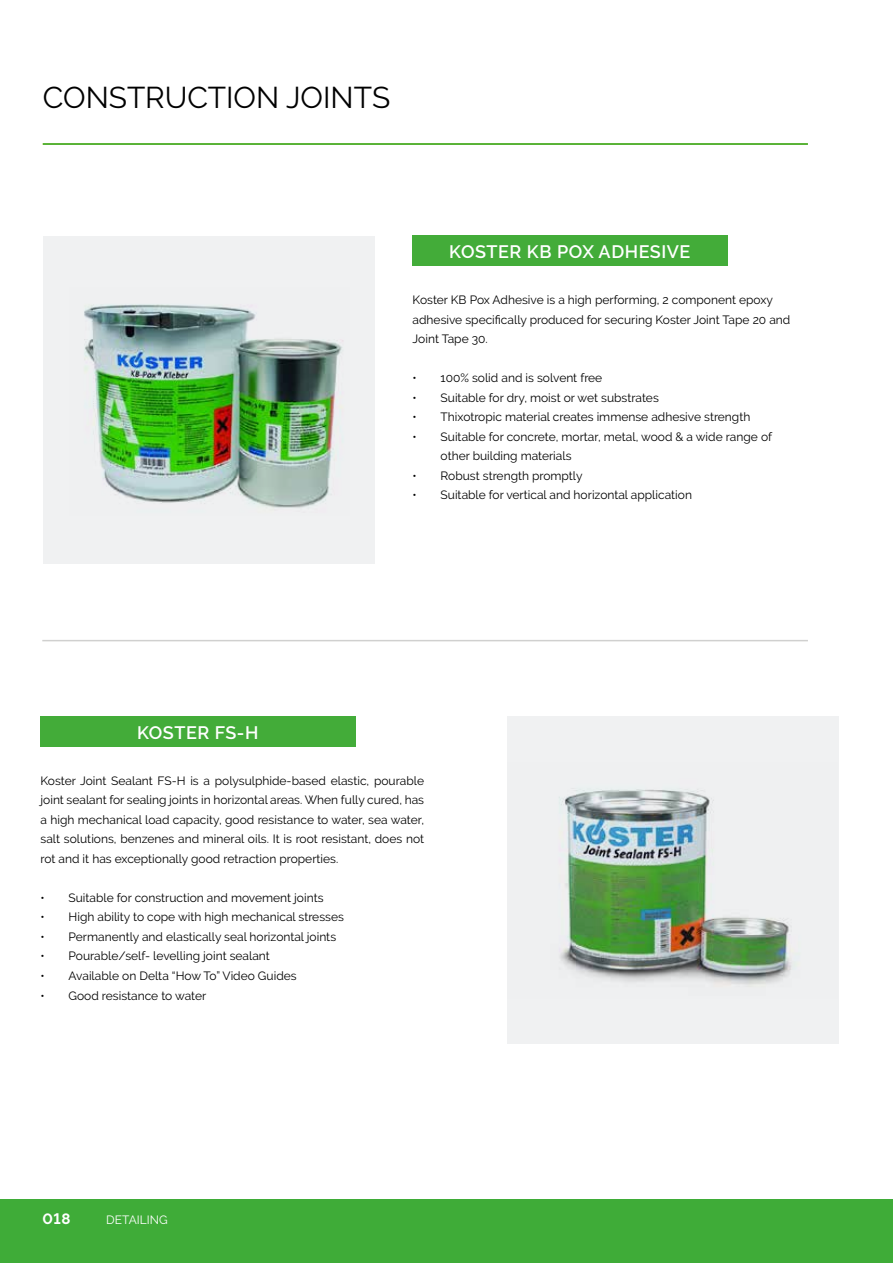
<style>
.page{position:relative;width:893px;height:1263px;background:#fff}
.page>*{position:absolute;margin:0;border:0;box-sizing:border-box;transform-origin:0 0}
.t1{font:30px "Raleway";color:#000}
.t2{font:600 18px "Raleway";letter-spacing:.03em;color:#fff}
.t3{font:700 15px "Raleway";color:#fff}
.t4{font:12px/19.5px "Raleway";color:#000}
.t5{font:12px "Raleway";color:#fff}
</style>
<div class="page">
<div style="left:0;top:1199px;width:893px;height:64px;background:#3fac38"></div>
<hr style="left:43px;top:143px;width:765px;height:2px;background:#40a537">
<div style="left:43px;top:236px;width:332px;height:328px;background:#f0f1f2"></div>
<hr style="left:42px;top:640px;width:766px;height:1px;background:#d0d0cf">
<div style="left:412px;top:235px;width:316px;height:31px;background:#43ac39"></div>
<div style="left:40px;top:716px;width:315px;height:31px;background:#43ac39"></div>
<div style="left:507px;top:716px;width:332px;height:328px;background:#f0f1f2"></div>
<img style="left:559px;top:789px;width:234px;height:198px">
<img style="left:84px;top:304px;width:259px;height:204px">
<h1 class="t1" style="left:43px;top:80px;width:349px">CONSTRUCTION JOINTS</h1>
<h2 class="t2" style="left:449px;top:241px;width:243px">KOSTER KB POX ADHESIVE</h2>
<p class="t4" style="left:413px;top:290px;width:379px">Koster KB Pox Adhesive is a high performing, 2 component epoxy adhesive specifically produced for securing Koster Joint Tape 20 and<br>Joint Tape 30.</p>
<p class="t4" style="left:413px;top:368px;width:191px">• 100% solid and is solvent free</p>
<p class="t4" style="left:413px;top:387px;width:248px">• Suitable for dry, moist or wet substrates</p>
<p class="t4" style="left:413px;top:407px;width:339px">• Thixotropic material creates immense adhesive strength</p>
<p class="t4" style="left:441px;top:426px;width:333px;text-indent:-28px">• Suitable for concrete, mortar, metal, wood &amp; a wide range of other building materials</p>
<p class="t4" style="left:413px;top:465px;width:171px">• Robust strength promptly</p>
<p class="t4" style="left:413px;top:485px;width:281px">• Suitable for vertical and horizontal application</p>
<h2 class="t2" style="left:137px;top:722px;width:123px">KOSTER FS-H</h2>
<p class="t4" style="left:41px;top:771px;width:385px;text-align:justify">Koster Joint Sealant FS-H is a polysulphide-based elastic, pourable joint sealant for sealing joints in horizontal areas. When fully cured, has a high mechanical load capacity, good resistance to water, sea water, salt solutions, benzenes and mineral oils. It is root resistant, does not rot and it has exceptionally good retraction properties.</p>
<p class="t4" style="left:41px;top:888px;width:284px">• Suitable for construction and movement joints</p>
<p class="t4" style="left:41px;top:907px;width:305px">• High ability to cope with high mechanical stresses</p>
<p class="t4" style="left:41px;top:927px;width:297px">• Permanently and elastically seal horizontal joints</p>
<p class="t4" style="left:41px;top:946px;width:231px">• Pourable/self- levelling joint sealant</p>
<p class="t4" style="left:41px;top:966px;width:258px">• Available on Delta “How To” Video Guides</p>
<p class="t4" style="left:41px;top:985px;width:167px">• Good resistance to water</p>
<p class="t3" style="left:43px;top:1210px;width:29px">018</p>
<p class="t5" style="left:106px;top:1213px;width:63px">DETAILING</p>
</div>
